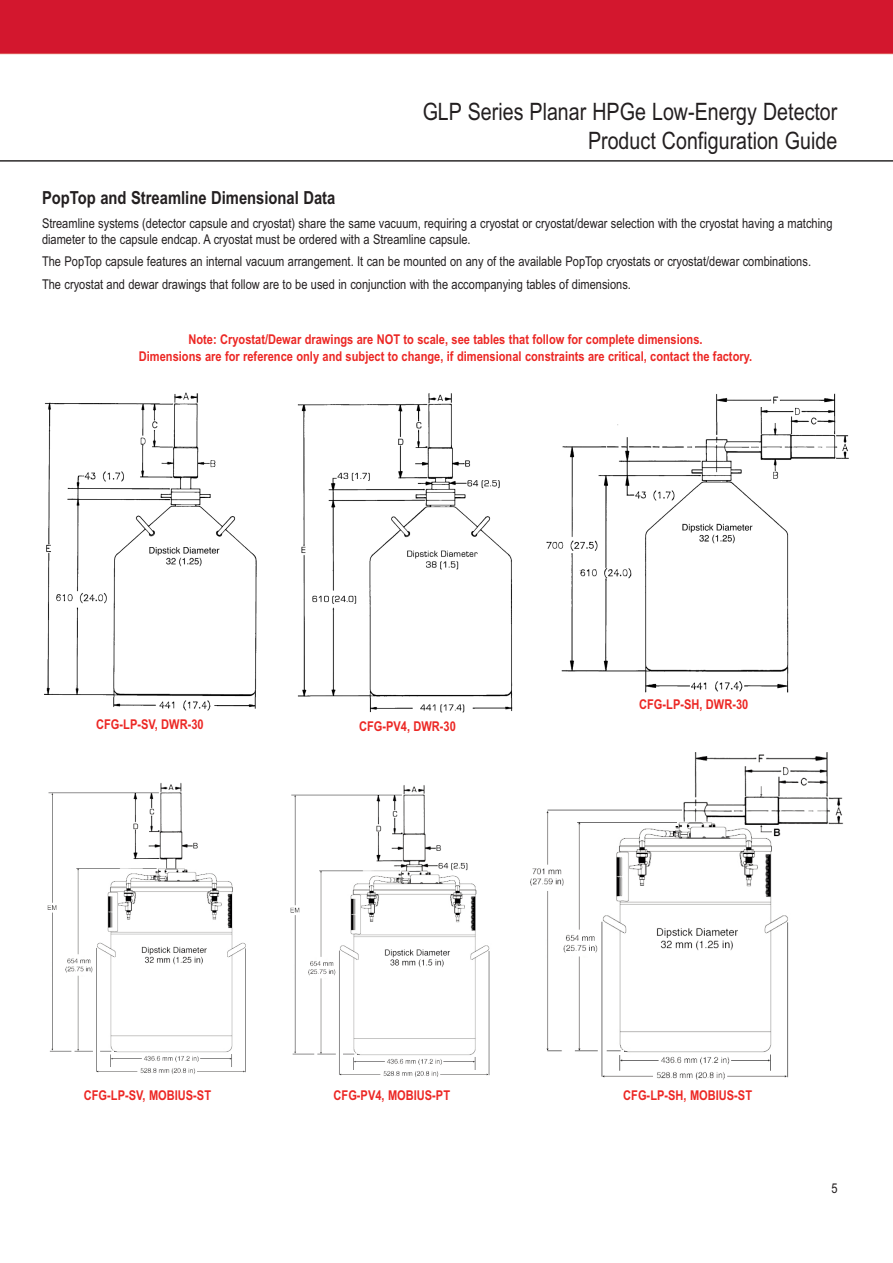
<style>
.page{position:relative;width:893px;height:1263px;background:#fff}
.page>*{position:absolute;margin:0;border:0;box-sizing:border-box;transform-origin:0 0}
.t1{font:24px/28.8px "Arial Narrow";color:#231f20;text-align:right}
.t2{font:700 18px "Arial Narrow";color:#231f20}
.t3{font:13.5px/16.2px "Arial Narrow";color:#231f20}
.t4{font:700 13.5px/16.2px "Arial Narrow";color:#ec2724;text-align:center}
</style>
<div class="page">
<img style="left:0;top:0;width:893px;height:693px">
<div style="left:259px;top:61px;width:580px;height:94px;background:#fff"></div>
<div style="left:40px;top:189px;width:810px;height:142px;background:#fff"></div>
<img style="left:41px;top:389px;width:220px;height:322px">
<img style="left:294px;top:389px;width:221px;height:324px">
<img style="left:47px;top:783px;width:199px;height:291px">
<img style="left:290px;top:785px;width:200px;height:292px">
<img style="left:543px;top:389px;width:307px;height:303px">
<img style="left:530px;top:752px;width:314px;height:328px">
<h1 class="t1" style="left:423px;top:97px;width:416px">GLP Series Planar HPGe Low-Energy Detector<br>Product Configuration Guide</h1>
<h2 class="t2" style="left:42px;top:187px;width:295px">PopTop and Streamline Dimensional Data</h2>
<p class="t3" style="left:42px;top:215px;width:792px">Streamline systems (detector capsule and cryostat) share the same vacuum, requiring a cryostat or cryostat/dewar selection with the cryostat having a matching diameter to the capsule endcap. A cryostat must be ordered with a Streamline capsule.</p>
<p class="t3" style="left:42px;top:251px;width:771px;line-height:22.2px">The PopTop capsule features an internal vacuum arrangement. It can be mounted on any of the available PopTop cryostats or cryostat/dewar combinations.<br>The cryostat and dewar drawings that follow are to be used in conjunction with the accompanying tables of dimensions.</p>
<p class="t4" style="left:139px;top:332px;width:615px">Note: Cryostat/Dewar drawings are NOT to scale, see tables that follow for complete dimensions.<br>Dimensions are for reference only and subject to change, if dimensional constraints are critical, contact the factory.</p>
<p class="t4" style="left:96px;top:716px;width:109px">CFG-LP-SV, DWR-30</p>
<p class="t4" style="left:359px;top:719px;width:98px">CFG-PV4, DWR-30</p>
<p class="t4" style="left:84px;top:1088px;width:129px">CFG-LP-SV, MOBIUS-ST</p>
<p class="t4" style="left:334px;top:1087px;width:118px">CFG-PV4, MOBIUS-PT</p>
<p class="t4" style="left:639px;top:696px;width:111px">CFG-LP-SH, DWR-30</p>
<p class="t4" style="left:623px;top:1088px;width:130px">CFG-LP-SH, MOBIUS-ST</p>
<p class="t3" style="left:831px;top:1180px;width:8px">5</p>
</div>
